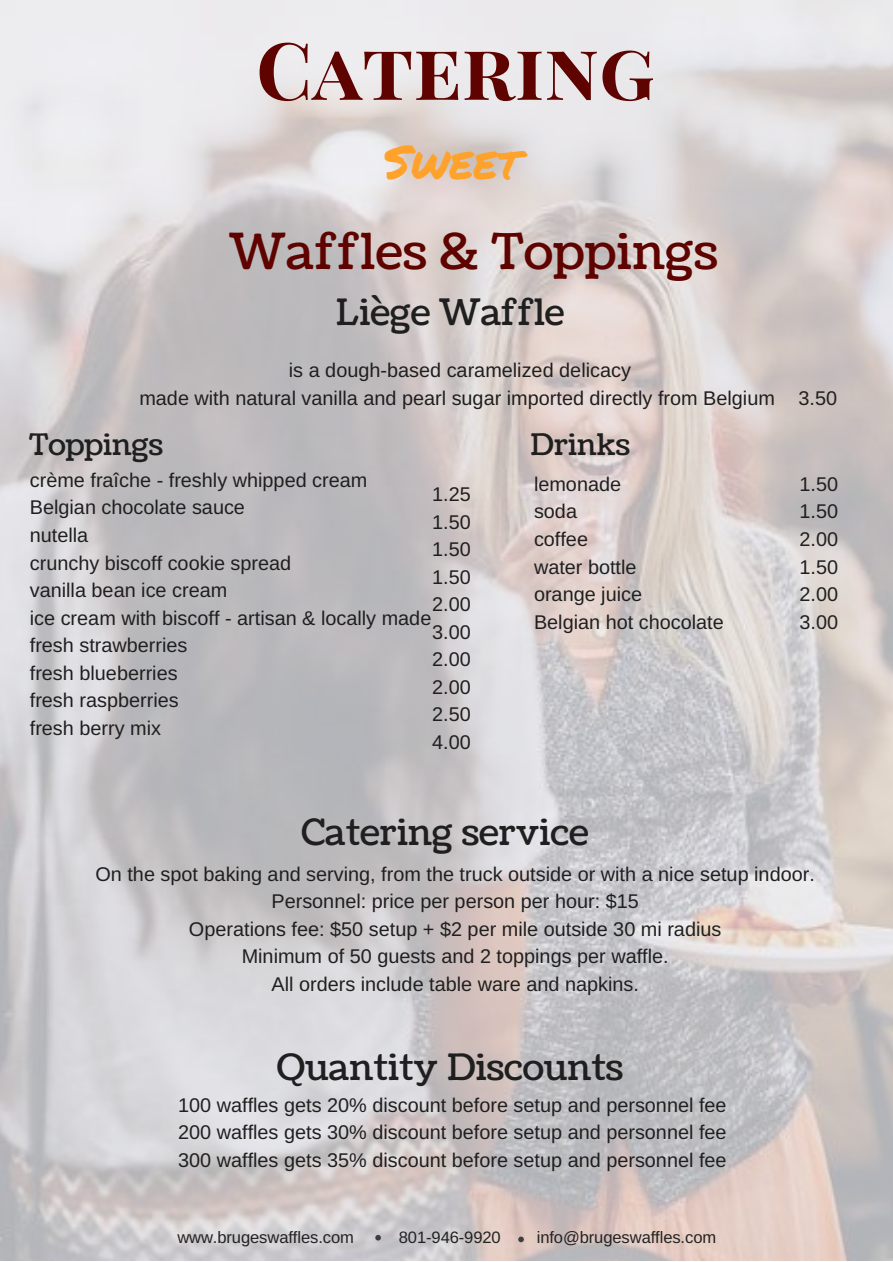
<style>
.page{position:relative;width:893px;height:1262px;background:#fff}
.page>*{position:absolute;margin:0;border:0;box-sizing:border-box;transform-origin:0 0}
.t1{font:700 79.43px "Playfair Display SC";color:#5f0300}
.t2{font:49.65px "Coustard";letter-spacing:.01em;color:#5f0300}
.t3{font:46.35px "Permanent Marker";color:#ffa22c}
.t4{font:36.38px "Coustard";color:#1f1f1f}
.t5{font:29.78px "Coustard";color:#1f1f1f}
.t6{font:19.88px/27.5px "Arimo";color:#1f1f1f;text-align:justify}
.t7{font:16.58px "Arimo";letter-spacing:-.005em;color:#222}
</style>
<div class="page">
<img style="left:0;top:0;width:892px;height:1260px">
<svg style="left:375px;top:1235px;width:6px;height:5px"></svg>
<svg style="left:518px;top:1237px;width:6px;height:5px"></svg>
<h1 class="t1" style="left:256px;top:25px;width:400px">Catering</h1>
<h3 class="t3" style="left:384px;top:127px;width:137px">Sweet</h3>
<h2 class="t2" style="left:229px;top:218px;width:490px">Waffles &amp; Toppings</h2>
<h3 class="t4" style="left:336px;top:288px;width:230px">Liège Waffle</h3>
<p class="t6" style="left:139px;top:357px;width:637px;text-align:center">is a dough-based caramelized delicacy<br>made with natural vanilla and pearl sugar imported directly from Belgium</p>
<p class="t6" style="left:798px;top:385px;width:40px">3.50</p>
<h3 class="t5" style="left:29px;top:425px;width:135px">Toppings</h3>
<p class="t6" style="left:30px;top:466px;width:403px;text-align:left">crème fraîche - freshly whipped cream<br>Belgian chocolate sauce<br>nutella<br>crunchy biscoff cookie spread<br>vanilla bean ice cream<br>ice cream with biscoff - artisan &amp; locally made fresh strawberries<br>fresh blueberries<br>fresh raspberries<br>fresh berry mix</p>
<p class="t6" style="left:432px;top:481px;width:40px">1.25<br>1.50<br>1.50<br>1.50<br>2.00<br>3.00<br>2.00<br>2.00<br>2.50<br>4.00</p>
<h3 class="t5" style="left:530px;top:425px;width:101px">Drinks</h3>
<p class="t6" style="left:534px;top:470px;width:191px;text-align:left">lemonade<br>soda<br>coffee<br>water bottle<br>orange juice<br>Belgian hot chocolate</p>
<p class="t6" style="left:799px;top:470px;width:40px">1.50<br>1.50<br>2.00<br>1.50<br>2.00<br>3.00</p>
<h3 class="t4" style="left:301px;top:808px;width:289px">Catering service</h3>
<p class="t6" style="left:95px;top:860px;width:721px;text-align:center">On the spot baking and serving, from the truck outside or with a nice setup indoor.<br>Personnel: price per person per hour: $15<br>Operations fee: $50 setup + $2 per mile outside 30 mi radius<br>Minimum of 50 guests and 2 toppings per waffle.<br>All orders include table ware and napkins.</p>
<h3 class="t4" style="left:276px;top:1043px;width:348px">Quantity Discounts</h3>
<p class="t6" style="left:178px;top:1091px;width:550px">100 waffles gets 20% discount before setup and personnel fee 200 waffles gets 30% discount before setup and personnel fee 300 waffles gets 35% discount before setup and personnel fee</p>
<p class="t7" style="left:177px;top:1228px;width:178px">www.brugeswaffles.com</p>
<p class="t7" style="left:399px;top:1228px;width:103px">801-946-9920</p>
<p class="t7" style="left:536px;top:1228px;width:181px">info@brugeswaffles.com</p>
</div>
